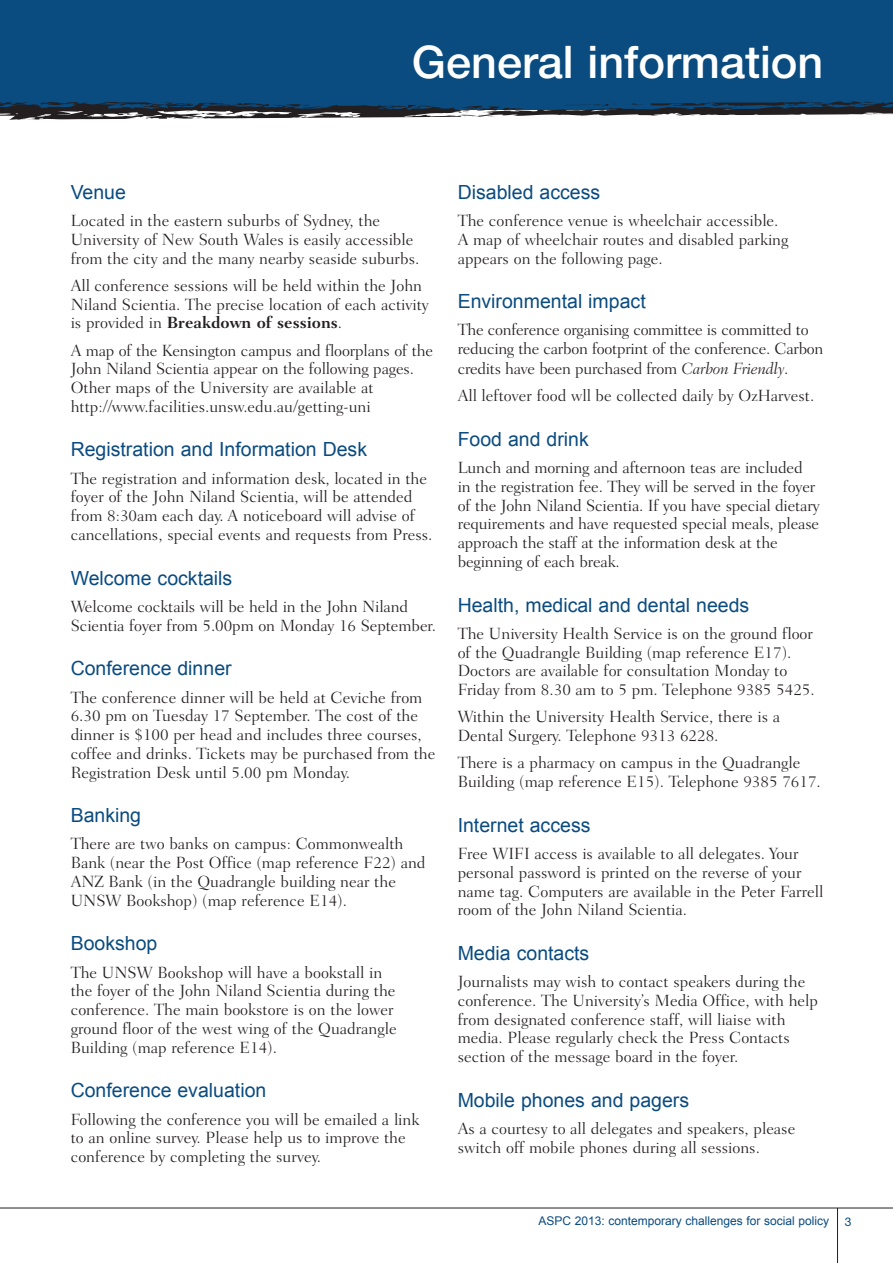
<style>
.page{position:relative;width:893px;height:1263px;background:#fff}
.page>*{position:absolute;margin:0;border:0;box-sizing:border-box;transform-origin:0 0}
.t1{font:500 45px "Helvetica Neue";color:#fff}
.t2{font:19.5px "Arial";color:#0a4b80}
.t3{font:300 16.5px/18.8px "Fairfield LH";color:#231f20}
.t4{font:300 16.5px/19.4px "Fairfield LH";letter-spacing:-.02em;color:#231f20}
.t5{font:12px "Arial";color:#0a4b80}
.t6{font:12px "Helvetica Neue";color:#0a4b80}
.s1{font-weight:700}
.s2{font-style:italic}
</style>
<div class="page">
<hr style="left:0;top:1208px;width:893px;height:1px;background:#231f20">
<hr style="left:837px;top:1208px;width:1px;height:55px;background:#231f20">
<div style="left:0;top:0;width:893px;height:109px;background:#0a4b80"></div>
<svg style="left:0;top:101px;width:893px;height:19px"></svg>
<h1 class="t1" style="left:412px;top:46px;width:413px">General information</h1>
<p class="t2" style="left:71px;top:181px;width:57px">Venue</p>
<p class="t3" style="left:71px;top:213px;width:350px">Located in the eastern suburbs of Sydney, the<br>University of New South Wales is easily accessible from the city and the many nearby seaside suburbs.</p>
<p class="t3" style="left:71px;top:277px;width:360px">All conference sessions will be held within the John<br>Niland Scientia. The precise location of each activity is provided in <span class="s1">Breakdown of sessions</span>.</p>
<p class="t3" style="left:71px;top:342px;width:364px">A map of the Kensington campus and floorplans of the John Niland Scientia appear on the following pages.<br>Other maps of the University are available at http://www.facilities.unsw.edu.au/getting-uni</p>
<p class="t2" style="left:71px;top:439px;width:298px">Registration and Information Desk</p>
<p class="t3" style="left:71px;top:470px;width:363px">The registration and information desk, located in the foyer of the John Niland Scientia, will be attended from 8:30am each day. A noticeboard will advise of cancellations, special events and requests from Press.</p>
<p class="t2" style="left:71px;top:567px;width:163px">Welcome cocktails</p>
<p class="t3" style="left:71px;top:599px;width:367px">Welcome cocktails will be held in the John Niland<br>Scientia foyer from 5.00pm on Monday 16 September.</p>
<p class="t2" style="left:71px;top:658px;width:162px">Conference dinner</p>
<p class="t3" style="left:71px;top:689px;width:366px">The conference dinner will be held at Ceviche from 6.30 pm on Tuesday 17 September. The cost of the dinner is $100 per head and includes three courses, coffee and drinks. Tickets may be purchased from the Registration Desk until 5.00 pm Monday.</p>
<p class="t2" style="left:71px;top:805px;width:72px">Banking</p>
<p class="t3" style="left:71px;top:836px;width:356px">There are two banks on campus: Commonwealth Bank (near the Post Office (map reference F22) and ANZ Bank (in the Quadrangle building near the UNSW Bookshop) (map reference E14).</p>
<p class="t2" style="left:71px;top:933px;width:88px">Bookshop</p>
<p class="t3" style="left:71px;top:964px;width:327px">The UNSW Bookshop will have a bookstall in the foyer of the John Niland Scientia during the conference. The main bookstore is on the lower ground floor of the west wing of the Quadrangle Building (map reference E14).</p>
<p class="t2" style="left:71px;top:1080px;width:197px">Conference evaluation</p>
<p class="t3" style="left:71px;top:1111px;width:350px">Following the conference you will be emailed a link to an online survey. Please help us to improve the conference by completing the survey.</p>
<p class="t2" style="left:458px;top:181px;width:144px">Disabled access</p>
<p class="t3" style="left:458px;top:213px;width:332px">The conference venue is wheelchair accessible.<br>A map of wheelchair routes and disabled parking appears on the following page.</p>
<p class="t2" style="left:458px;top:291px;width:190px">Environmental impact</p>
<p class="t4" style="left:458px;top:322px;width:367px">The conference organising committee is committed to reducing the carbon footprint of the conference. Carbon credits have been purchased from <span class="s2">Carbon Friendly</span>.</p>
<p class="t3" style="left:458px;top:388px;width:358px">All leftover food wll be collected daily by OzHarvest.</p>
<p class="t2" style="left:458px;top:428px;width:133px">Food and drink</p>
<p class="t3" style="left:458px;top:460px;width:363px">Lunch and morning and afternoon teas are included<br>in the registration fee. They will be served in the foyer of the John Niland Scientia. If you have special dietary requirements and have requested special meals, please approach the staff at the information desk at the beginning of each break.</p>
<p class="t2" style="left:458px;top:594px;width:293px">Health, medical and dental needs</p>
<p class="t3" style="left:458px;top:626px;width:358px">The University Health Service is on the ground floor of the Quadrangle Building (map reference E17).<br>Doctors are available for consultation Monday to Friday from 8.30 am to 5 pm. Telephone 9385 5425.</p>
<p class="t3" style="left:458px;top:709px;width:324px">Within the University Health Service, there is a<br>Dental Surgery. Telephone 9313 6228.</p>
<p class="t3" style="left:458px;top:755px;width:365px">There is a pharmacy on campus in the Quadrangle<br>Building (map reference E15). Telephone 9385 7617.</p>
<p class="t2" style="left:458px;top:814px;width:134px">Internet access</p>
<p class="t3" style="left:458px;top:846px;width:367px">Free WIFI access is available to all delegates. Your personal password is printed on the reverse of your name tag. Computers are available in the Peter Farrell room of the John Niland Scientia.</p>
<p class="t2" style="left:458px;top:942px;width:133px">Media contacts</p>
<p class="t3" style="left:458px;top:974px;width:362px">Journalists may wish to contact speakers during the conference. The University’s Media Office, with help from designated conference staff, will liaise with media. Please regularly check the Press Contacts section of the message board in the foyer.</p>
<p class="t2" style="left:458px;top:1089px;width:233px">Mobile phones and pagers</p>
<p class="t3" style="left:458px;top:1121px;width:339px">As a courtesy to all delegates and speakers, please switch off mobile phones during all sessions.</p>
<p class="t5" style="left:538px;top:1214px;width:292px">ASPC 2013: contemporary challenges for social policy</p>
<p class="t6" style="left:845px;top:1217px;width:8px">3</p>
</div>
